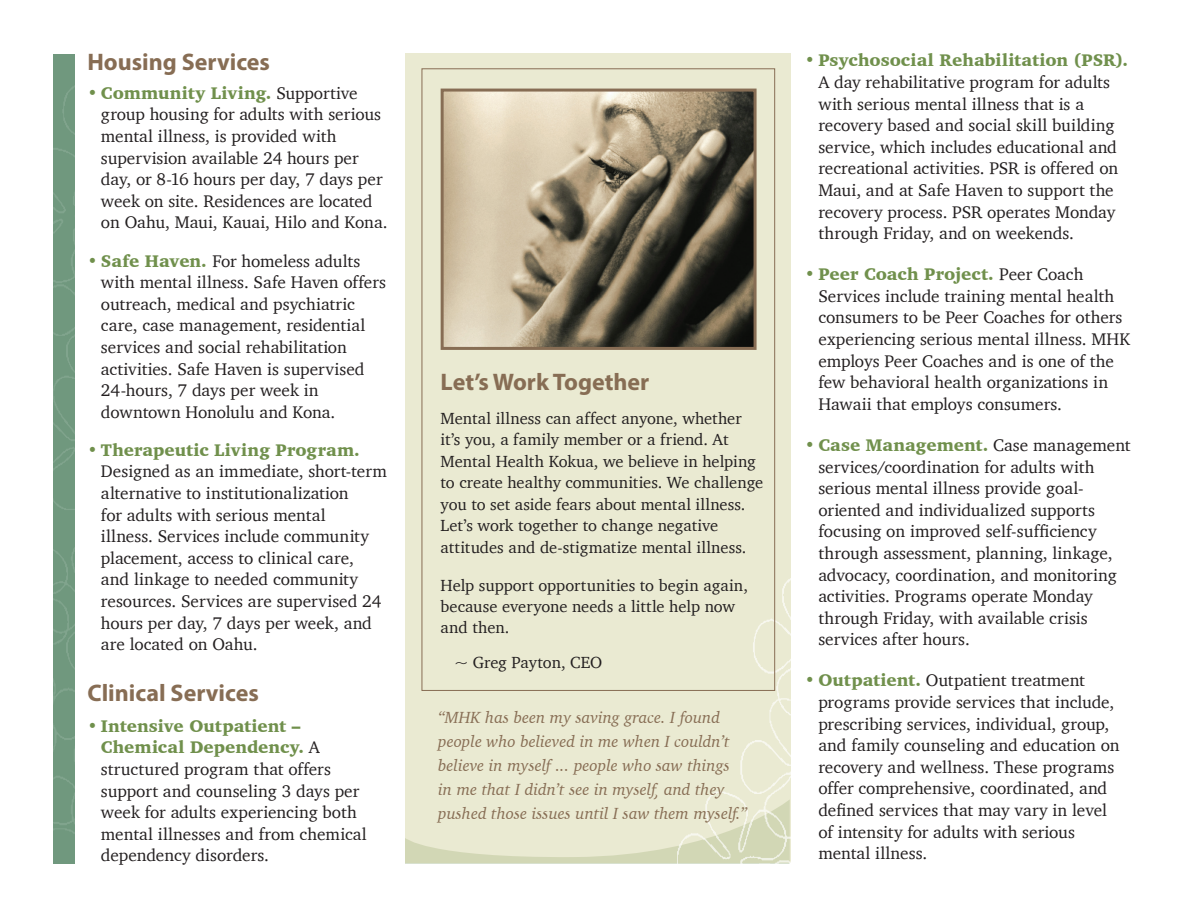
<style>
.page{position:relative;width:1188px;height:918px;background:#fff}
.page>*{position:absolute;margin:0;border:0;box-sizing:border-box;transform-origin:0 0}
.t1{font:700 24px "Myriad Pro";color:#876d54}
.t2{font:17.25px/21.6px "Charter";color:#231f20}
.t3{font:900 17.25px "Charter";color:#70904c}
.t4{font:16.5px/21.5px "Charter";color:#231f20}
.t5{font:italic 16.5px/24px "Charter";color:#876d54}
.s1{font-weight:900;color:#70904c}
</style>
<div class="page">
<img style="left:53px;top:54px;width:22px;height:810px">
<div style="left:405px;top:53px;width:386px;height:810px;background:#eaead2"></div>
<img style="left:678px;top:116px;width:113px;height:748px">
<img style="left:445px;top:93px;width:308px;height:253px">
<div style="left:441px;top:89px;width:316px;height:261px;border:3px solid #876d54"></div>
<h1 class="t1" style="left:87px;top:46px;width:184px">Housing Services</h1>
<p class="t2" style="left:101px;top:82px;width:288px;text-indent:-14px"><span class="s1">• Community Living.</span> Supportive group housing for adults with serious mental illness, is provided with supervision available 24 hours per day, or 8-16 hours per day, 7 days per week on site. Residences are located on Oahu, Maui, Kauai, Hilo and Kona.</p>
<p class="t2" style="left:101px;top:250px;width:287px;text-indent:-14px"><span class="s1">• Safe Haven.</span> For homeless adults with mental illness. Safe Haven offers outreach, medical and psychiatric care, case management, residential services and social rehabilitation activities. Safe Haven is supervised 24-hours, 7 days per week in downtown Honolulu and Kona.</p>
<p class="t3" style="left:87px;top:439px;width:274px">• Therapeutic Living Program.</p>
<p class="t2" style="left:101px;top:460px;width:287px">Designed as an immediate, short-term alternative to institutionalization<br>for adults with serious mental<br>illness. Services include community placement, access to clinical care,<br>and linkage to needed community resources. Services are supervised 24 hours per day, 7 days per week, and are located on Oahu.</p>
<h1 class="t1" style="left:87px;top:678px;width:173px">Clinical Services</h1>
<p class="t2" style="left:101px;top:715px;width:267px;text-indent:-14px"><span class="s1">• Intensive Outpatient –<br>Chemical Dependency.</span> A structured program that offers support and counseling 3 days per week for adults experiencing both mental illnesses and from chemical dependency disorders.</p>
<h1 class="t1" style="left:441px;top:367px;width:210px">Let’s Work Together</h1>
<p class="t4" style="left:441px;top:407px;width:324px">Mental illness can affect anyone, whether it’s you, a family member or a friend. At Mental Health Kokua, we believe in helping to create healthy communities. We challenge you to set aside fears about mental illness.<br>Let’s work together to change negative attitudes and de-stigmatize mental illness.</p>
<p class="t4" style="left:441px;top:574px;width:309px">Help support opportunities to begin again, because everyone needs a little help now and then.</p>
<p class="t4" style="left:454px;top:652px;width:149px">~ Greg Payton, CEO</p>
<p class="t5" style="left:438px;top:705px;width:311px">“MHK has been my saving grace. I found people who believed in me when I couldn’t believe in myself ... people who saw things in me that I didn’t see in myself, and they pushed those issues until I saw them myself.”</p>
<p class="t3" style="left:805px;top:50px;width:325px">• Psychosocial Rehabilitation (PSR).</p>
<p class="t2" style="left:818px;top:71px;width:301px">A day rehabilitative program for adults with serious mental illness that is a recovery based and social skill building service, which includes educational and recreational activities. PSR is offered on Maui, and at Safe Haven to support the recovery process. PSR operates Monday through Friday, and on weekends.</p>
<p class="t2" style="left:818px;top:263px;width:313px;text-indent:-14px"><span class="s1">• Peer Coach Project.</span> Peer Coach Services include training mental health consumers to be Peer Coaches for others experiencing serious mental illness. MHK employs Peer Coaches and is one of the few behavioral health organizations in Hawaii that employs consumers.</p>
<p class="t2" style="left:818px;top:434px;width:314px;text-indent:-14px"><span class="s1">• Case Management.</span> Case management services/coordination for adults with serious mental illness provide goal&shy;oriented and individualized supports focusing on improved self-sufficiency through assessment, planning, linkage, advocacy, coordination, and monitoring activities. Programs operate Monday through Friday, with available crisis services after hours.</p>
<p class="t2" style="left:818px;top:670px;width:303px;text-indent:-13px"><span class="s1">• Outpatient.</span> Outpatient treatment programs provide services that include, prescribing services, individual, group, and family counseling and education on recovery and wellness. These programs offer comprehensive, coordinated, and defined services that may vary in level of intensity for adults with serious mental illness.</p>
</div>
